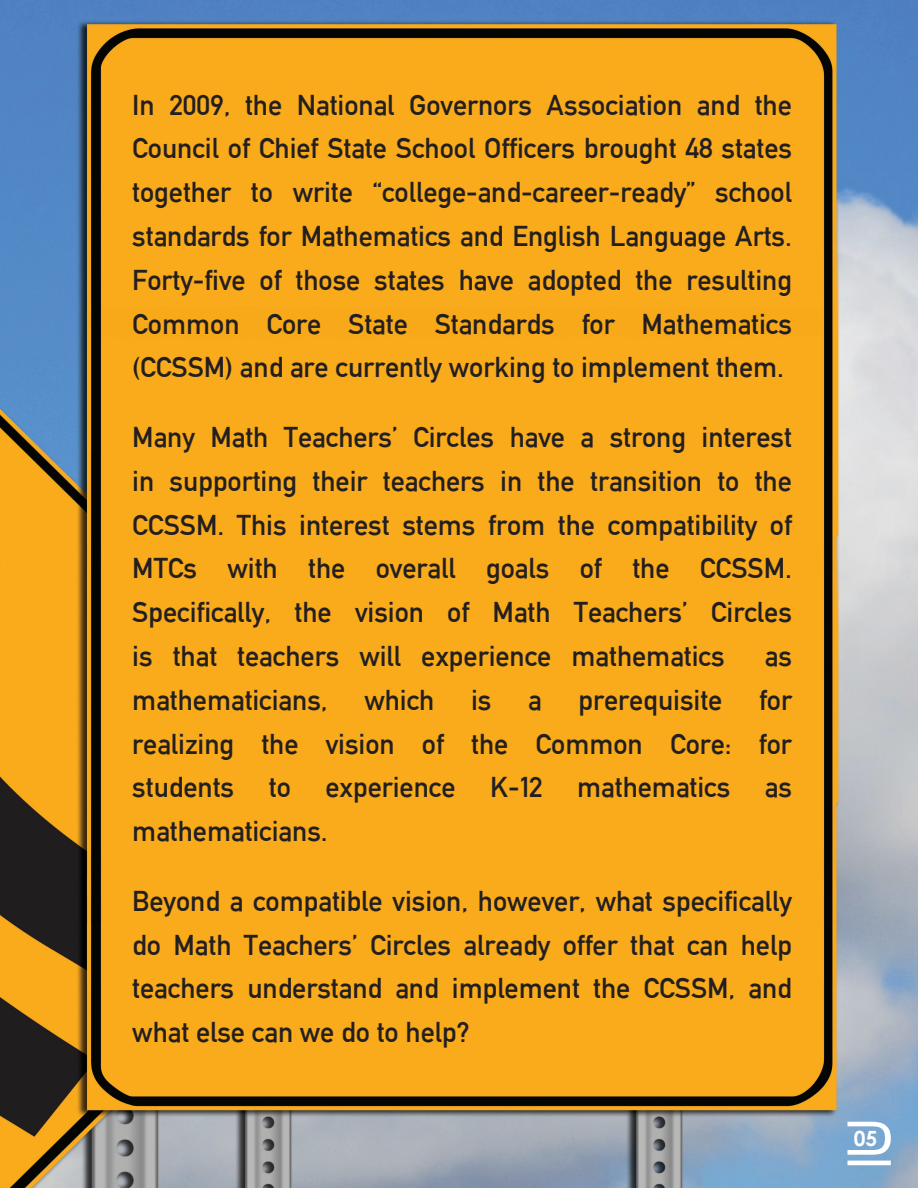
<style>
.page{position:relative;width:918px;height:1188px;background:#fff}
.page>*{position:absolute;margin:0;border:0;box-sizing:border-box;transform-origin:0 0}
.t1{font:72px "Cambria Math";color:#fff}
.t2{font:30px/43.8px "Roadgeek 2005 Mittelschrift";color:#231f20;text-align:justify}
.t3{font:700 21px "Century Gothic";color:#fff}
</style>
<div class="page">
<img style="left:0;top:0;width:918px;height:1188px">
<p class="t2" style="left:132px;top:82px;width:661px">In 2009, the National Governors Association and the Council of Chief State School Officers brought 48 states together to write “college-and-career-ready” school standards for Mathematics and English Language Arts.<br>Forty-five of those states have adopted the resulting Common Core State Standards for Mathematics (CCSSM) and are currently working to implement them.</p>
<p class="t2" style="left:132px;top:414px;width:661px">Many Math Teachers’ Circles have a strong interest in supporting their teachers in the transition to the CCSSM. This interest stems from the compatibility of MTCs with the overall goals of the CCSSM.<br>Specifically, the vision of Math Teachers’ Circles is that teachers will experience mathematics</p>
<p class="t2" style="left:132px;top:633px;width:661px;text-indent:633px">as mathematicians, which is a prerequisite for realizing the vision of the Common Core: for students to experience K-12 mathematics as mathematicians.</p>
<p class="t2" style="left:132px;top:878px;width:661px">Beyond a compatible vision, however, what specifically do Math Teachers’ Circles already offer that can help teachers understand and implement the CCSSM, and what else can we do to help?</p>
<h1 class="t1" style="left:842px;top:1098px;width:55px">⊇</h1>
<p class="t3" style="left:854px;top:1125px;width:25px">05</p>
</div>
